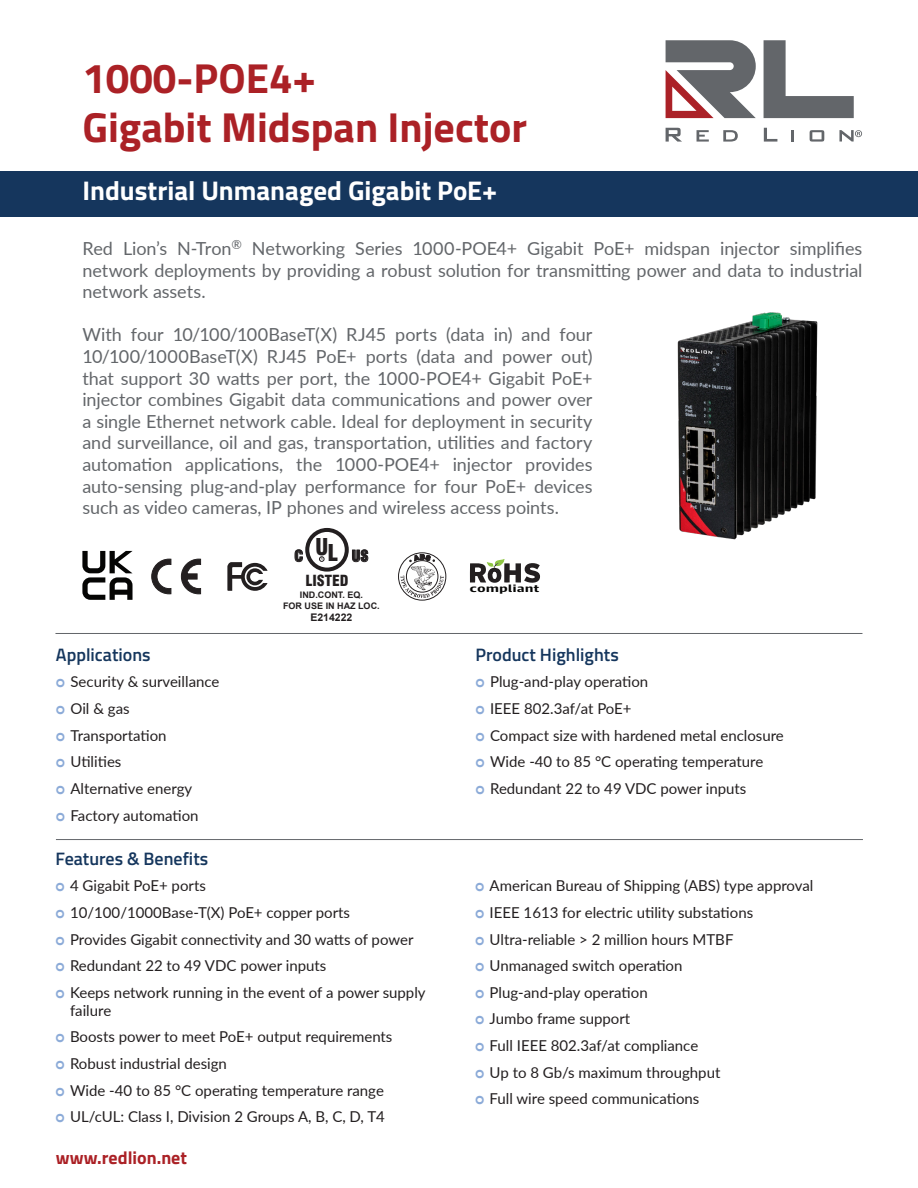
<style>
.page{position:relative;width:918px;height:1188px;background:#fff}
.page>*{position:absolute;margin:0;border:0;box-sizing:border-box;transform-origin:0 0}
.Product_Name{font:700 42px "Titillium";color:#ab2126}
.Product_Blue{font:700 27px "Titillium";color:#fff}
.Overview_Lead-In{font:18px/21.6px "Lato";letter-spacing:-.005em;color:#63666a;text-align:justify}
.Major_Heading{font:600 18px "Titillium";color:#15365d}
.t1{font:700 18px "Titillium Web";color:#ab2126}
.t2{font:15px/18px "Lato";color:#231f20}
.t3{font:900 condensed 15px "Swiss 721 BT";color:#231f20}
.UL_File_Info{font:700 10.5px "Arial";color:#231f20}
.t4{font:700 10.35px "Guardian Agate Sans 1";color:#050504;scale:1.53 1}
.UL_File_Info-2{font:700 9px "Arial";color:#231f20}
.t5{font:condensed 3.6px "Swiss 721 BT";color:#231f20}
.s1{font-family:"Arial";font-weight:700;color:#8cabd8}
.s2{font-size:22.65px}
</style>
<div class="page">
<svg style="left:723px;top:130px;width:15px;height:12px"></svg>
<svg style="left:697px;top:130px;width:12px;height:12px"></svg>
<svg style="left:666px;top:128px;width:16px;height:14px"></svg>
<svg style="left:810px;top:130px;width:14px;height:12px"></svg>
<svg style="left:792px;top:130px;width:2px;height:12px"></svg>
<svg style="left:764px;top:128px;width:13px;height:14px"></svg>
<svg style="left:764px;top:40px;width:90px;height:78px"></svg>
<svg style="left:666px;top:40px;width:90px;height:78px"></svg>
<svg style="left:839px;top:130px;width:23px;height:12px"></svg>
<hr style="left:55px;top:633px;width:807px;height:1px;background:#63666a">
<div style="left:0;top:171px;width:918px;height:46px;background:#15365d"></div>
<img style="left:677px;top:312px;width:141px;height:228px">
<svg style="left:227px;top:562px;width:41px;height:29px"></svg>
<div style="left:398px;top:553px;width:48px;height:47px;border:1px solid #231f20;border-radius:50%"></div>
<svg style="left:401px;top:554px;width:43px;height:44px"></svg>
<svg style="left:470px;top:559px;width:70px;height:24px"></svg>
<hr style="left:56px;top:839px;width:807px;height:1px;background:#63666a">
<div style="left:305px;top:528px;width:44px;height:44px;border:4px solid #231f20;border-radius:50%"></div>
<svg style="left:319px;top:557px;width:5px;height:5px"></svg>
<svg style="left:82px;top:551px;width:51px;height:49px"></svg>
<svg style="left:151px;top:558px;width:21px;height:37px"></svg>
<svg style="left:181px;top:558px;width:20px;height:37px"></svg>
<p class="Product_Name" style="left:82px;top:46px;width:235px">1000-POE4+</p>
<p class="Product_Name" style="left:82px;top:96px;width:446px">Gigabit Midspan Injector</p>
<p class="Product_Blue" style="left:82px;top:170px;width:416px">Industrial Unmanaged Gigabit PoE+</p>
<p class="Overview_Lead-In" style="left:82px;top:237px;width:782px">Red Lion’s N-Tron<sup>®</sup> Networking Series 1000-POE4+ Gigabit PoE+ midspan injector simplifies network deployments by providing a robust solution for transmitting power and data to industrial network assets.</p>
<p class="Overview_Lead-In" style="left:82px;top:323px;width:512px">With four 10/100/100BaseT(X) RJ45 ports (data in) and four 10/100/1000BaseT(X) RJ45 PoE+ ports (data and power out) that support 30 watts per port, the 1000-POE4+ Gigabit PoE+ injector combines Gigabit data communications and power over a single Ethernet network cable. Ideal for deployment in security and surveillance, oil and gas, transportation, utilities and factory automation applications, the 1000-POE4+ injector provides auto-sensing plug-and-play performance for four PoE+ devices such as video cameras, IP phones and wireless access points.</p>
<p class="Major_Heading" style="left:56px;top:641px;width:96px">Applications</p>
<p class="t2" style="left:56px;top:672px;width:165px"><span class="s1">ᴑ</span> Security &amp; surveillance</p>
<p class="t2" style="left:56px;top:699px;width:75px"><span class="s1">ᴑ</span> Oil &amp; gas</p>
<p class="t2" style="left:56px;top:726px;width:112px"><span class="s1">ᴑ</span> Transportation</p>
<p class="t2" style="left:56px;top:752px;width:67px"><span class="s1">ᴑ</span> Utilities</p>
<p class="t2" style="left:56px;top:779px;width:138px"><span class="s1">ᴑ</span> Alternative energy</p>
<p class="t2" style="left:56px;top:805px;width:144px"><span class="s1">ᴑ</span> Factory automation</p>
<p class="t3" style="left:294px;top:547px;width:75px">C <sup>U</sup><span class="s2">L</span> US</p>
<p class="t5" style="left:321px;top:557px;width:4px">R</p>
<p class="t3" style="left:306px;top:571px;width:44px">LISTED</p>
<p class="UL_File_Info-2" style="left:300px;top:589px;width:65px">IND.CONT. EQ.</p>
<p class="UL_File_Info-2" style="left:283px;top:599px;width:98px">FOR USE IN HAZ LOC.</p>
<p class="UL_File_Info" style="left:310px;top:610px;width:44px">E214222</p>
<p class="Major_Heading" style="left:55px;top:845px;width:154px">Features &amp; Benefits</p>
<p class="t2" style="left:55px;top:876px;width:152px"><span class="s1">ᴑ</span> 4 Gigabit PoE+ ports</p>
<p class="t2" style="left:55px;top:903px;width:296px"><span class="s1">ᴑ</span> 10/100/1000Base-T(X) PoE+ copper ports</p>
<p class="t2" style="left:55px;top:929px;width:360px"><span class="s1">ᴑ</span> Provides Gigabit connectivity and 30 watts of power</p>
<p class="t2" style="left:55px;top:956px;width:272px"><span class="s1">ᴑ</span> Redundant 22 to 49 VDC power inputs</p>
<p class="t2" style="left:70px;top:983px;width:357px;text-indent:-15px"><span class="s1">ᴑ</span> Keeps network running in the event of a power supply failure</p>
<p class="t2" style="left:55px;top:1027px;width:339px"><span class="s1">ᴑ</span> Boosts power to meet PoE+ output requirements</p>
<p class="t2" style="left:55px;top:1054px;width:173px"><span class="s1">ᴑ</span> Robust industrial design</p>
<p class="t2" style="left:55px;top:1081px;width:330px"><span class="s1">ᴑ</span> Wide -40 to 85 °C operating temperature range</p>
<p class="t2" style="left:55px;top:1107px;width:331px"><span class="s1">ᴑ</span> UL/cUL: Class I, Division 2 Groups A, B, C, D, T4</p>
<p class="t1" style="left:56px;top:1144px;width:133px">www.redlion.net</p>
<p class="t4" style="left:470px;top:581px;width:47px">compliant</p>
<p class="Major_Heading" style="left:476px;top:641px;width:145px">Product Highlights</p>
<p class="t2" style="left:476px;top:672px;width:174px"><span class="s1">ᴑ</span> Plug-and-play operation</p>
<p class="t2" style="left:476px;top:699px;width:158px"><span class="s1">ᴑ</span> IEEE 802.3af/at PoE+</p>
<p class="t2" style="left:476px;top:726px;width:310px"><span class="s1">ᴑ</span> Compact size with hardened metal enclosure</p>
<p class="t2" style="left:476px;top:752px;width:289px"><span class="s1">ᴑ</span> Wide -40 to 85 °C operating temperature</p>
<p class="t2" style="left:476px;top:779px;width:272px"><span class="s1">ᴑ</span> Redundant 22 to 49 VDC power inputs</p>
<p class="t2" style="left:475px;top:876px;width:340px"><span class="s1">ᴑ</span> American Bureau of Shipping (ABS) type approval</p>
<p class="t2" style="left:475px;top:903px;width:280px"><span class="s1">ᴑ</span> IEEE 1613 for electric utility substations</p>
<p class="t2" style="left:475px;top:929px;width:260px"><span class="s1">ᴑ</span> Ultra-reliable &gt; 2 million hours MTBF</p>
<p class="t2" style="left:475px;top:956px;width:209px"><span class="s1">ᴑ</span> Unmanaged switch operation</p>
<p class="t2" style="left:475px;top:983px;width:174px"><span class="s1">ᴑ</span> Plug-and-play operation</p>
<p class="t2" style="left:475px;top:1009px;width:157px"><span class="s1">ᴑ</span> Jumbo frame support</p>
<p class="t2" style="left:475px;top:1036px;width:225px"><span class="s1">ᴑ</span> Full IEEE 802.3af/at compliance</p>
<p class="t2" style="left:475px;top:1063px;width:247px"><span class="s1">ᴑ</span> Up to 8 Gb/s maximum throughput</p>
<p class="t2" style="left:475px;top:1089px;width:226px"><span class="s1">ᴑ</span> Full wire speed communications</p>
</div>
